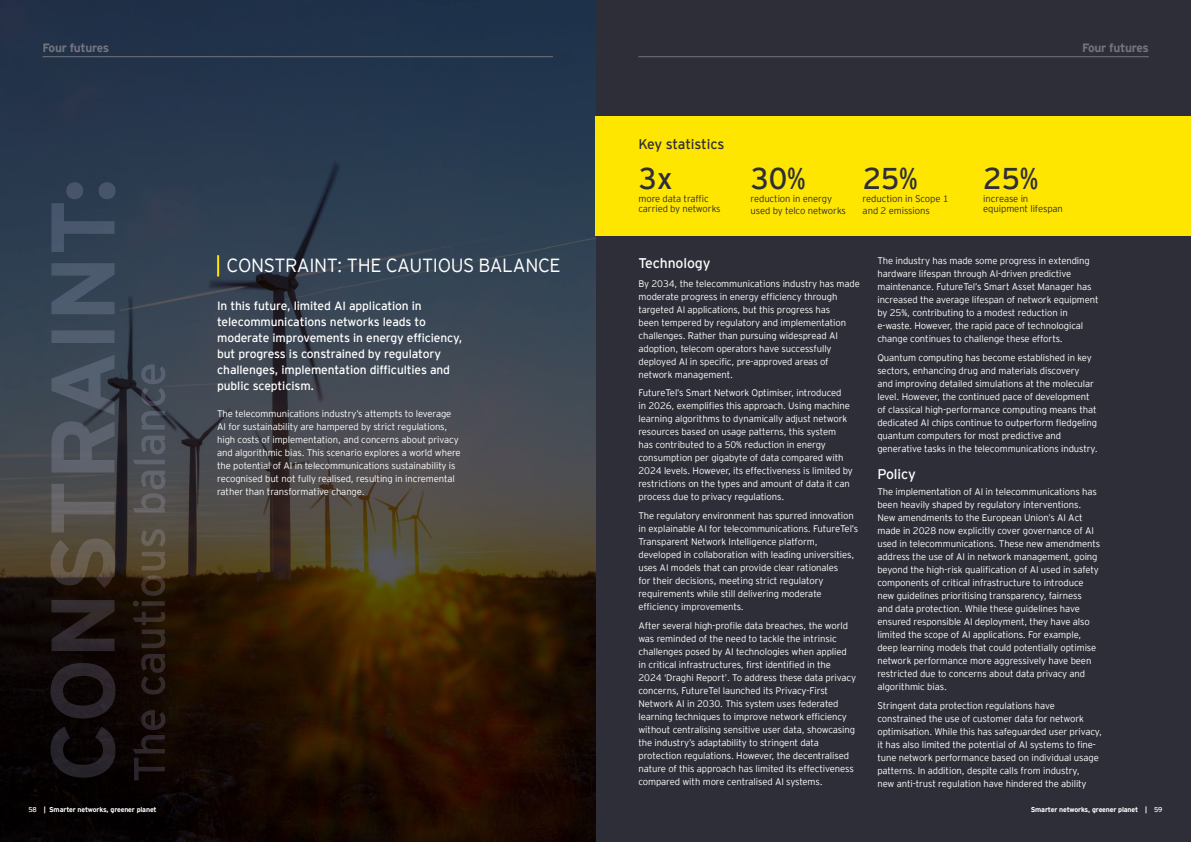
<style>
.page{position:relative;width:1191px;height:842px;background:#2e2e38}
.page>*{position:absolute;margin:0;border:0;box-sizing:border-box;transform-origin:0 0}
.F_Body_copy{font:30px "EY Interstate";letter-spacing:-.01em;color:#2e2e38}
.C_Subhead_1{font:300 19px "EY Interstate";letter-spacing:-.02em;color:#fff}
.D_Subhead_2{font:14px "EY Interstate";letter-spacing:-.015em;color:#2e2e38}
.F_Body_copy-2{font:14px "EY Interstate";letter-spacing:-.01em;color:#fff}
.D_Subhead_2-2{font:14px "EY Interstate";letter-spacing:-.01em;color:#fff}
.Standfirst{font:12px/16px "EY Interstate";letter-spacing:-.01em;color:#fff}
.A_Headline{font:700 12px "EY Interstate";letter-spacing:-.025em;color:#747480}
.F_Body_copy-3{font:300 9.5px/13px "EY Interstate";letter-spacing:-.01em;color:#fff}
.E_Subhead_3{font:300 9.5px/13px "EY Interstate";letter-spacing:-.01em;color:#fff}
.F_Body_copy-4{font:300 9.5px/10px "EY Interstate";letter-spacing:-.01em;color:#2e2e38}
.Document_title_Additional_text_RR{font:700 7px "EY Interstate";letter-spacing:-.02em;color:#fff}
.Page_No_s_Right{font:7px "EY Interstate";color:#fff}
.s1{font-weight:400}
</style>
<div class="page">
<svg style="left:0;top:0;width:595px;height:842px;background:#2f3034"></svg>
<hr style="left:638px;top:56px;width:510px;height:1px;background:#747480">
<hr style="left:43px;top:56px;width:510px;height:1px;background:#747480">
<hr style="left:217px;top:255px;width:2px;height:21px;background:#ffe600">
<div style="left:595px;top:116px;width:596px;height:119px;background:#ffe600"></div>
<svg style="left:133px;top:364px;width:32px;height:416px;background:#383231"></svg>
<svg style="left:51px;top:182px;width:65px;height:596px;background:#393b42"></svg>
<p class="A_Headline" style="left:43px;top:39px;width:68px">Four futures</p>
<p class="A_Headline" style="left:1082px;top:39px;width:68px">Four futures</p>
<p class="C_Subhead_1" style="left:227px;top:252px;width:336px">CONSTRAINT: THE CAUTIOUS BALANCE</p>
<p class="Standfirst" style="left:217px;top:297px;width:247px">In this future, limited AI application in telecommunications networks leads to moderate improvements in energy efficiency, but progress is constrained by regulatory challenges, implementation difficulties and public scepticism.</p>
<p class="E_Subhead_3" style="left:217px;top:406px;width:245px">The telecommunications industry’s attempts to leverage AI for sustainability are hampered by strict regulations, high costs of implementation, and concerns about privacy and algorithmic bias. This scenario explores a world where the potential of AI in telecommunications sustainability is recognised but not fully realised, resulting in incremental rather than transformative change.</p>
<p class="D_Subhead_2" style="left:638px;top:134px;width:87px">Key statistics</p>
<p class="F_Body_copy" style="left:638px;top:157px;width:36px">3x</p>
<p class="F_Body_copy-4" style="left:638px;top:193px;width:84px">more data traffic carried by networks</p>
<p class="F_Body_copy" style="left:750px;top:157px;width:57px">30%</p>
<p class="F_Body_copy-4" style="left:750px;top:191px;width:97px;line-height:12.5px">reduction in energy used by telco networks</p>
<p class="F_Body_copy" style="left:862px;top:157px;width:57px">25%</p>
<p class="F_Body_copy-4" style="left:862px;top:191px;width:88px;line-height:12.5px">reduction in Scope 1 and 2 emissions</p>
<p class="F_Body_copy" style="left:983px;top:157px;width:57px">25%</p>
<p class="F_Body_copy-4" style="left:983px;top:193px;width:81px">increase in equipment lifespan</p>
<p class="F_Body_copy-2" style="left:638px;top:253px;width:74px">Technology</p>
<p class="F_Body_copy-3" style="left:638px;top:276px;width:223px">By 2034, the telecommunications industry has made moderate progress in energy efficiency through targeted AI applications, but this progress has<br>been tempered by regulatory and implementation challenges. Rather than pursuing widespread AI adoption, telecom operators have successfully deployed AI in specific, pre-approved areas of network management.</p>
<p class="F_Body_copy-3" style="left:638px;top:386px;width:216px">FutureTel’s Smart Network Optimiser, introduced<br>in 2026, exemplifies this approach. Using machine learning algorithms to dynamically adjust network resources based on usage patterns, this system has contributed to a 50% reduction in energy consumption per gigabyte of data compared with 2024 levels. However, its effectiveness is limited by restrictions on the types and amount of data it can process due to privacy regulations.</p>
<p class="F_Body_copy-3" style="left:638px;top:509px;width:221px">The regulatory environment has spurred innovation in explainable AI for telecommunications. FutureTel’s Transparent Network Intelligence platform, developed in collaboration with leading universities, uses AI models that can provide clear rationales<br>for their decisions, meeting strict regulatory requirements while still delivering moderate efficiency improvements.</p>
<p class="F_Body_copy-3" style="left:638px;top:618px;width:219px">After several high-profile data breaches, the world was reminded of the need to tackle the intrinsic challenges posed by AI technologies when applied in critical infrastructures, first identified in the 2024 ‘Draghi Report’. To address these data privacy concerns, FutureTel launched its Privacy-First Network AI in 2030. This system uses federated learning techniques to improve network efficiency without centralising sensitive user data, showcasing the industry’s adaptability to stringent data protection regulations. However, the decentralised nature of this approach has limited its effectiveness compared with more centralised AI systems.</p>
<p class="F_Body_copy-3" style="left:877px;top:254px;width:223px">The industry has made some progress in extending hardware lifespan through AI-driven predictive maintenance. FutureTel’s Smart Asset Manager has increased the average lifespan of network equipment by 25%, contributing to a modest reduction in e-waste. However, the rapid pace of technological change continues to challenge these efforts.</p>
<p class="F_Body_copy-3" style="left:877px;top:351px;width:222px">Quantum computing has become established in key sectors, enhancing drug and materials discovery and improving detailed simulations at the molecular level. However, the continued pace of development of classical high-performance computing means that dedicated AI chips continue to outperform fledgeling quantum computers for most predictive and generative tasks in the telecommunications industry.</p>
<p class="D_Subhead_2-2" style="left:877px;top:464px;width:40px">Policy</p>
<p class="F_Body_copy-3" style="left:877px;top:485px;width:224px">The implementation of AI in telecommunications has been heavily shaped by regulatory interventions.<br>New amendments to the European Union’s AI Act made in 2028 now explicitly cover governance of AI used in telecommunications. These new amendments address the use of AI in network management, going beyond the high-risk qualification of AI used in safety components of critical infrastructure to introduce new guidelines prioritising transparency, fairness<br>and data protection. While these guidelines have ensured responsible AI deployment, they have also limited the scope of AI applications. For example, deep learning models that could potentially optimise network performance more aggressively have been restricted due to concerns about data privacy and algorithmic bias.</p>
<p class="F_Body_copy-3" style="left:877px;top:698px;width:226px">Stringent data protection regulations have constrained the use of customer data for network optimisation. While this has safeguarded user privacy, it has also limited the potential of AI systems to fine&shy;tune network performance based on individual usage patterns. In addition, despite calls from industry,<br>new anti-trust regulation have hindered the ability</p>
<p class="Document_title_Additional_text_RR" style="left:28px;top:804px;width:130px"><span class="s1">58</span> | Smarter networks, greener planet</p>
<p class="Document_title_Additional_text_RR" style="left:1030px;top:804px;width:118px">Smarter networks, greener planet |</p>
<p class="Page_No_s_Right" style="left:1154px;top:804px;width:10px">59</p>
</div>
